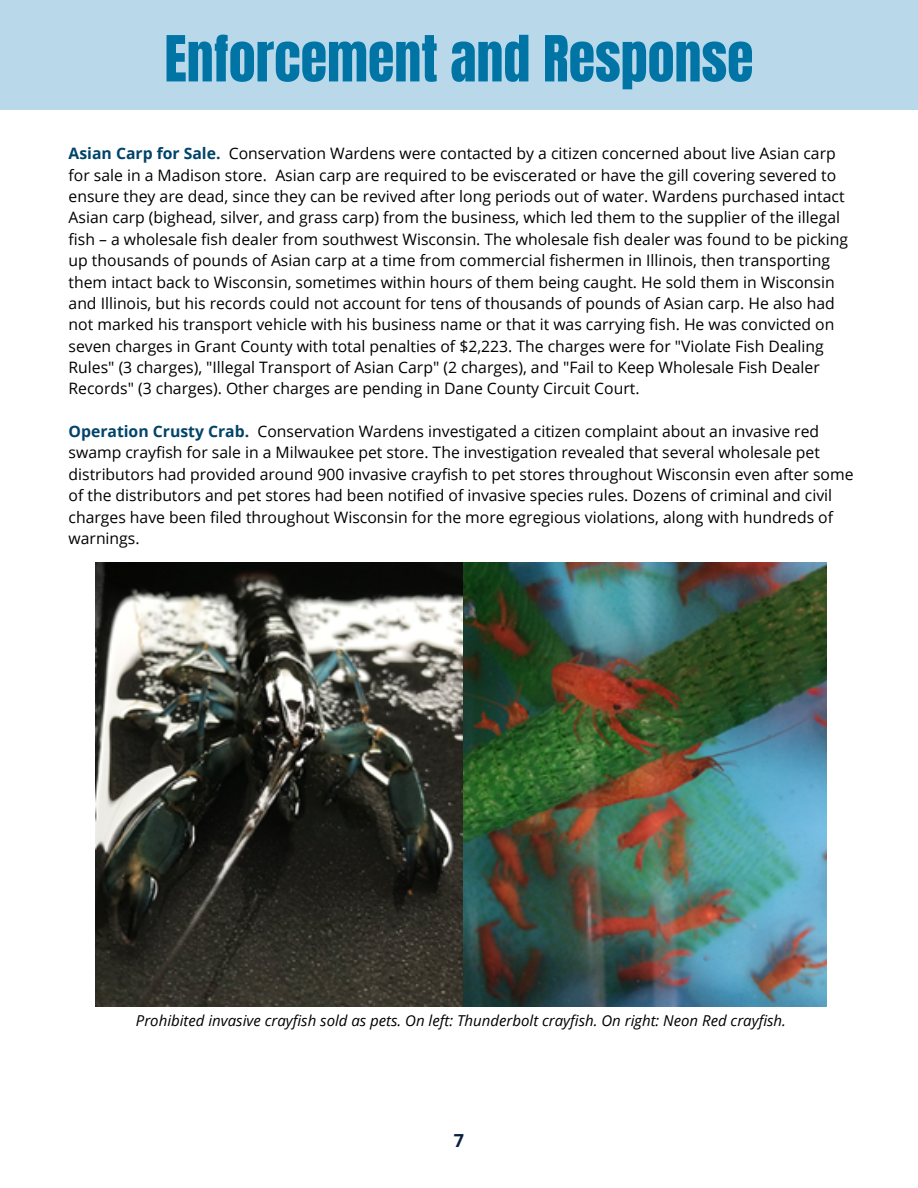
<style>
.page{position:relative;width:918px;height:1188px;background:#fff}
.page>*{position:absolute;margin:0;border:0;box-sizing:border-box;transform-origin:0 0}
.t1{font:54px "Anton";color:#0075a5}
.t2{font:700 18px "Open Sans";color:#0b1e3f}
.t3{font:15.75px/21.3px "Open Sans";color:#000}
.t4{font:italic 15px "Open Sans";color:#000}
.s1{font-weight:700;color:#004369}
</style>
<div class="page">
<img style="left:463px;top:562px;width:364px;height:444px">
<img style="left:96px;top:562px;width:367px;height:444px">
<div style="left:0;top:0;width:918px;height:109px;background:#b9d9eb"></div>
<p class="t1" style="left:164px;top:20px;width:591px">Enforcement and Response</p>
<p class="t3" style="left:69px;top:143px;width:781px"><span class="s1">Asian Carp for Sale.</span> Conservation Wardens were contacted by a citizen concerned about live Asian carp for sale in a Madison store. Asian carp are required to be eviscerated or have the gill covering severed to ensure they are dead, since they can be revived after long periods out of water. Wardens purchased intact Asian carp (bighead, silver, and grass carp) from the business, which led them to the supplier of the illegal fish – a wholesale fish dealer from southwest Wisconsin. The wholesale fish dealer was found to be picking up thousands of pounds of Asian carp at a time from commercial fishermen in Illinois, then transporting them intact back to Wisconsin, sometimes within hours of them being caught. He sold them in Wisconsin and Illinois, but his records could not account for tens of thousands of pounds of Asian carp. He also had not marked his transport vehicle with his business name or that it was carrying fish. He was convicted on seven charges in Grant County with total penalties of $2,223. The charges were for "Violate Fish Dealing Rules" (3 charges), "Illegal Transport of Asian Carp" (2 charges), and "Fail to Keep Wholesale Fish Dealer Records" (3 charges). Other charges are pending in Dane County Circuit Court.</p>
<p class="t3" style="left:69px;top:420px;width:786px"><span class="s1">Operation Crusty Crab.</span> Conservation Wardens investigated a citizen complaint about an invasive red swamp crayfish for sale in a Milwaukee pet store. The investigation revealed that several wholesale pet distributors had provided around 900 invasive crayfish to pet stores throughout Wisconsin even after some of the distributors and pet stores had been notified of invasive species rules. Dozens of criminal and civil charges have been filed throughout Wisconsin for the more egregious violations, along with hundreds of warnings.</p>
<p class="t4" style="left:136px;top:1010px;width:652px">Prohibited invasive crayfish sold as pets. On left: Thunderbolt crayfish. On right: Neon Red crayfish.</p>
<p class="t2" style="left:454px;top:1128px;width:12px">7</p>
</div>
